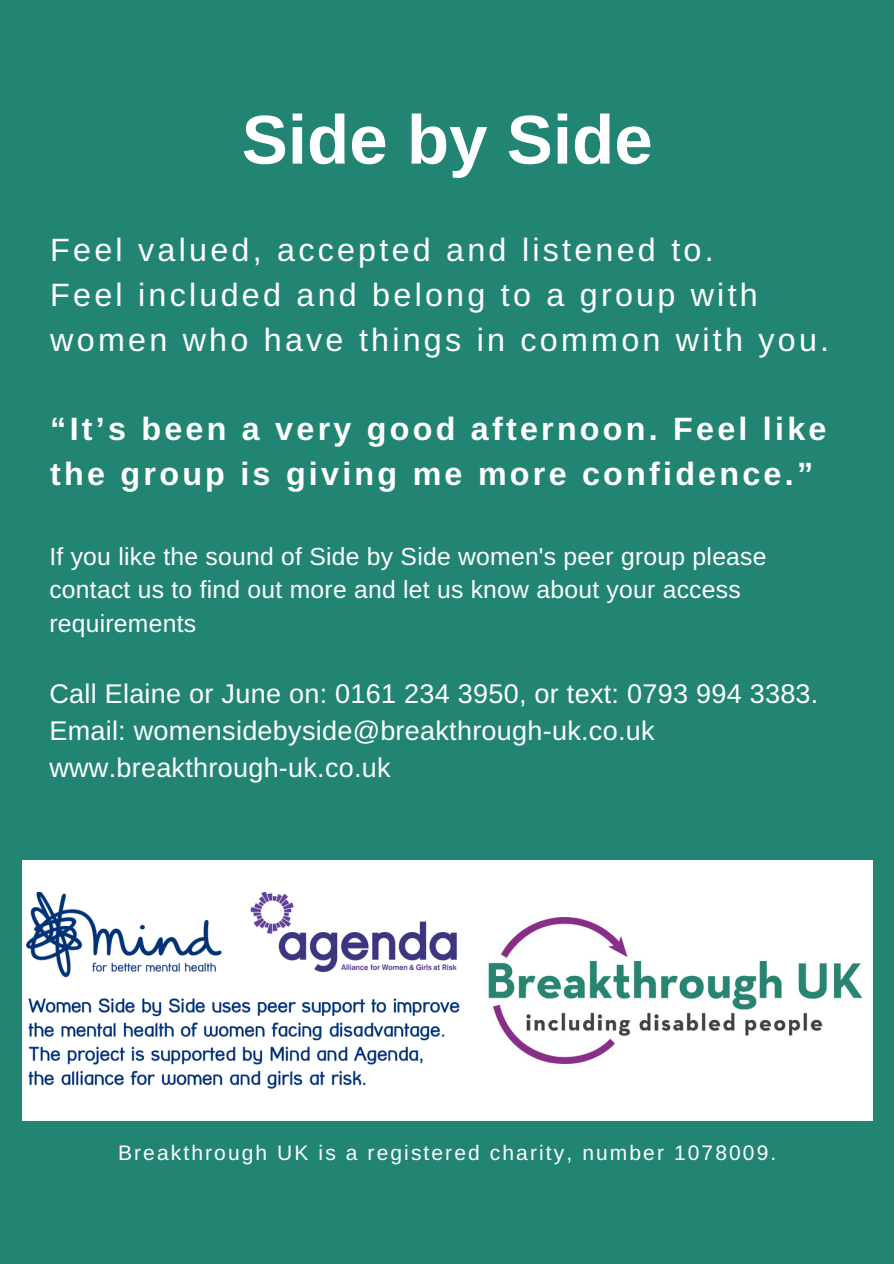
<style>
.page{position:relative;width:894px;height:1264px;background:#fff}
.page>*{position:absolute;margin:0;border:0;box-sizing:border-box;transform-origin:0 0}
.t1{font:700 69px "Arimo";color:#fff}
.t2{font:32.25px/44.7px "Arimo";letter-spacing:.1em;color:#fff}
.t3{font:700 32.25px/44.7px "Arimo";letter-spacing:.1em;color:#fff}
.t4{font:27px/37.2px "Arimo";letter-spacing:.01em;color:#fff}
.t5{font:24.6px/33.5px "Arimo";letter-spacing:.01em;color:#fff}
.t6{font:21px "Arimo";letter-spacing:.1em;color:#fff}
</style>
<div class="page">
<div style="left:0;top:0;width:893px;height:1263px;background:#228573"></div>
<div style="left:22px;top:860px;width:850px;height:260px;background:#fff"></div>
<img style="left:27px;top:892px;width:433px;height:196px">
<img style="left:488px;top:917px;width:375px;height:147px">
<h1 class="t1" style="left:242px;top:101px;width:412px">Side by Side</h1>
<p class="t2" style="left:50px;top:228px;width:780px">Feel valued, accepted and listened to.<br>Feel included and belong to a group with women who have things in common with you.</p>
<p class="t3" style="left:50px;top:406px;width:777px">“It’s been a very good afternoon. Feel like the group is giving me more confidence.”</p>
<p class="t5" style="left:49px;top:539px;width:718px">If you like the sound of Side by Side women's peer group please contact us to find out more and let us know about your access requirements</p>
<p class="t4" style="left:49px;top:674px;width:770px">Call Elaine or June on: 0161 234 3950, or text: 0793 994 3383.<br>Email: womensidebyside@breakthrough-uk.co.uk www.breakthrough-uk.co.uk</p>
<p class="t6" style="left:118px;top:1140px;width:659px">Breakthrough UK is a registered charity, number 1078009.</p>
</div>
